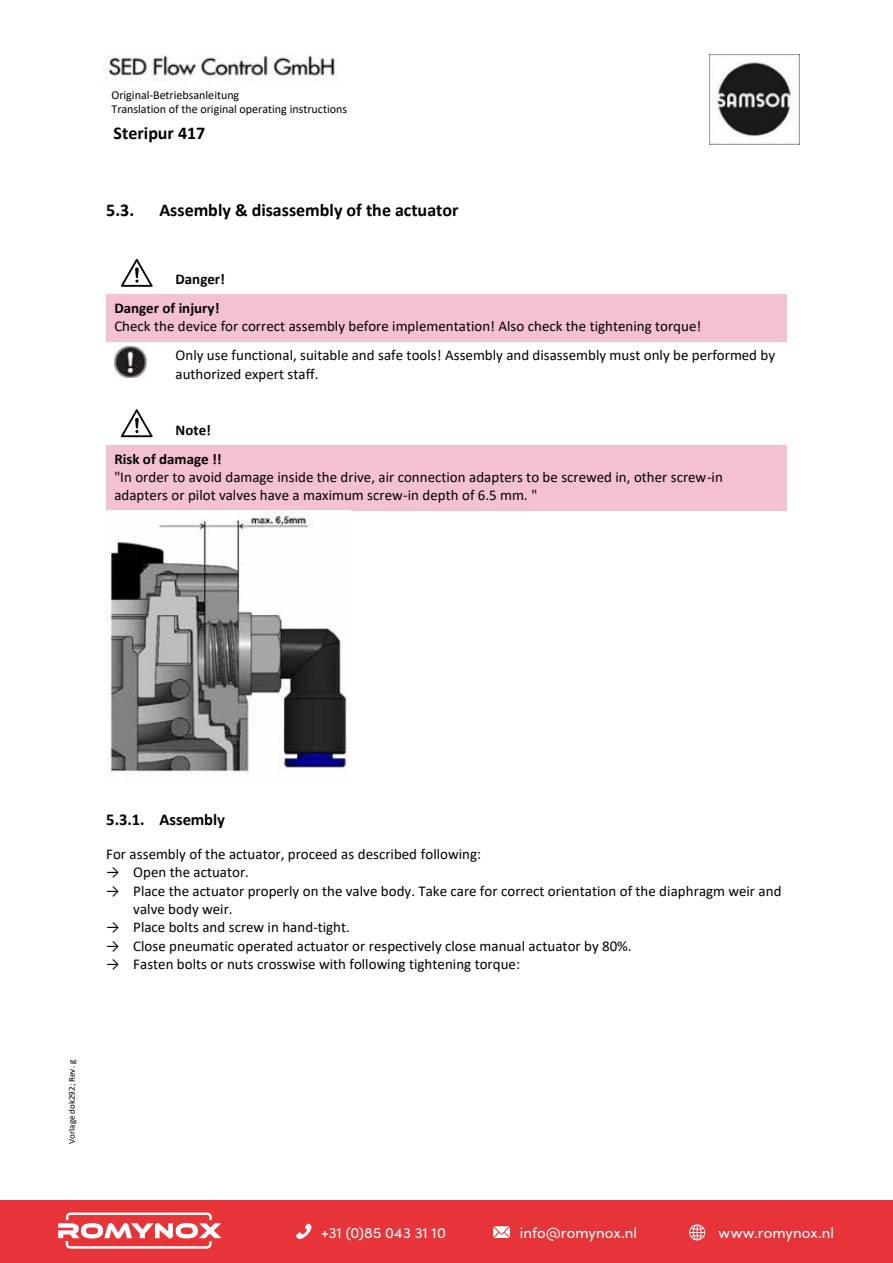
<style>
.page{position:relative;width:893px;height:1263px;background:#fff}
.page>*{position:absolute;margin:0;border:0;box-sizing:border-box;transform-origin:0 0}
.t1{font:700 18px "Calibri";color:#000}
.t2{font:700 16.5px "Calibri";color:#000}
.t3{font:15px/18.3px "Calibri";color:#000}
.t4{font:15px "Sofia Pro";letter-spacing:.005em;color:#fff}
.t5{font:700 15px/29px "Calibri";color:#000}
.t6{font:12px/14.5px "Calibri";letter-spacing:-.005em;color:#000}
.t7{font:9px "Calibri";color:#000}
</style>
<div class="page">
<img style="left:105px;top:55px;width:230px;height:26px">
<img style="left:709px;top:55px;width:90px;height:89px">
<div style="left:106px;top:294px;width:681px;height:48px;background:#f4c1d1"></div>
<div style="left:114px;top:449px;width:665px;height:19px;background:#f4c1d1"></div>
<div style="left:114px;top:468px;width:665px;height:18px;background:#f4c1d1"></div>
<div style="left:114px;top:486px;width:665px;height:18px;background:#f4c1d1"></div>
<hr style="left:106px;top:445px;width:61px;height:4px;background:#f4c1d1">
<hr style="left:167px;top:445px;width:620px;height:4px;background:#f4c1d1">
<div style="left:106px;top:504px;width:681px;height:6px;background:#f4c1d1"></div>
<svg style="left:121px;top:259px;width:32px;height:28px"></svg>
<img style="left:114px;top:346px;width:33px;height:32px">
<svg style="left:121px;top:409px;width:32px;height:28px"></svg>
<img style="left:106px;top:510px;width:241px;height:265px">
<div style="left:0;top:1199px;width:893px;height:64px;background:#e73439"></div>
<svg style="left:58px;top:1212px;width:164px;height:36px"></svg>
<svg style="left:689px;top:1224px;width:16px;height:17px"></svg>
<svg style="left:493px;top:1226px;width:17px;height:12px"></svg>
<svg style="left:296px;top:1223px;width:16px;height:16px"></svg>
<p class="t6" style="left:111px;top:87px;width:237px">Original-Betriebsanleitung<br>Translation of the original operating instructions</p>
<p class="t1" style="left:114px;top:121px;width:93px">Steripur 417</p>
<p class="t1" style="left:106px;top:197px;width:30px">5.3.</p>
<p class="t1" style="left:159px;top:197px;width:301px">Assembly &amp; disassembly of the actuator</p>
<p class="t5" style="left:114px;top:264px;width:112px;text-indent:61px">Danger!<br>Danger of injury!</p>
<p class="t3" style="left:176px;top:312px;width:601px;line-height:29px;text-indent:-61px">Check the device for correct assembly before implementation! Also check the tightening torque!<br>Only use functional, suitable and safe tools! Assembly and disassembly must only be performed by</p>
<p class="t3" style="left:176px;top:364px;width:144px">authorized expert staff.</p>
<p class="t5" style="left:114px;top:415px;width:109px;text-indent:61px">Note!<br>Risk of damage !!</p>
<p class="t3" style="left:114px;top:467px;width:610px">"In order to avoid damage inside the drive, air connection adapters to be screwed in, other screw-in adapters or pilot valves have a maximum screw-in depth of 6.5 mm. "</p>
<p class="t2" style="left:106px;top:808px;width:120px">5.3.1. Assembly</p>
<p class="t3" style="left:106px;top:844px;width:377px">For assembly of the actuator, proceed as described following:</p>
<p class="t3" style="left:106px;top:863px;width:144px">→ Open the actuator.</p>
<p class="t3" style="left:133px;top:881px;width:650px;text-indent:-27px">→ Place the actuator properly on the valve body. Take care for correct orientation of the diaphragm weir and valve body weir.</p>
<p class="t3" style="left:106px;top:918px;width:245px">→ Place bolts and screw in hand-tight.</p>
<p class="t3" style="left:106px;top:936px;width:527px">→ Close pneumatic operated actuator or respectively close manual actuator by 80%.</p>
<p class="t3" style="left:106px;top:954px;width:415px">→ Fasten bolts or nuts crosswise with following tightening torque:</p>
<p class="t7" style="left:66px;top:1144px;width:85px;rotate:-90deg">Vorlage dok292; Rev. g</p>
<p class="t4" style="left:321px;top:1221px;width:126px">+31 (0)85 043 31 10</p>
<p class="t4" style="left:520px;top:1221px;width:119px">info@romynox.nl</p>
<p class="t4" style="left:718px;top:1221px;width:117px">www.romynox.nl</p>
</div>
